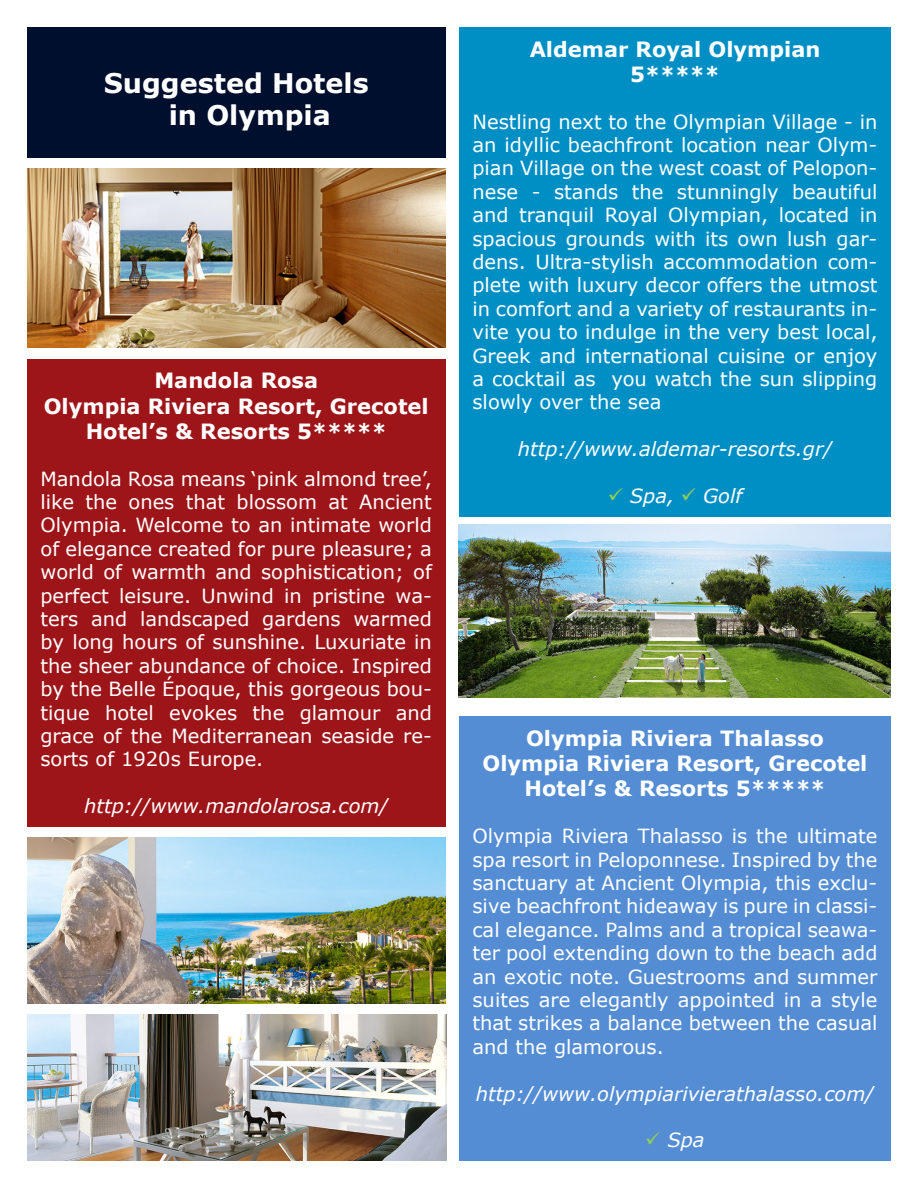
<style>
.page{position:relative;width:918px;height:1188px;background:#fff}
.page>*{position:absolute;margin:0;border:0;box-sizing:border-box;transform-origin:0 0}
.t1{font:700 27px "Verdana";color:#fff}
.t2{font:700 21px/25.2px "Verdana";color:#fff;text-align:center}
.t3{font:19.5px/23.4px "Verdana";color:#fff;text-align:justify}
.t4{font:italic 19.5px "Verdana";color:#fff}
.s1{color:#92d050}
</style>
<div class="page">
<div style="left:27px;top:27px;width:419px;height:130px;background:#000f2d"></div>
<div style="left:27px;top:359px;width:419px;height:468px;background:#9e1519"></div>
<div style="left:459px;top:27px;width:432px;height:489px;background:#008fc5"></div>
<img style="left:27px;top:169px;width:419px;height:179px">
<img style="left:27px;top:838px;width:418px;height:166px">
<img style="left:27px;top:1015px;width:419px;height:146px">
<img style="left:459px;top:525px;width:432px;height:173px">
<div style="left:459px;top:717px;width:432px;height:444px;background:#548dd4"></div>
<p class="t1" style="left:104px;top:65px;width:267px">Suggested Hotels</p>
<p class="t1" style="left:169px;top:98px;width:164px">in Olympia</p>
<p class="t2" style="left:154px;top:368px;width:165px">Mandola Rosa</p>
<p class="t2" style="left:44px;top:394px;width:386px">Olympia Riviera Resort, Grecotel<br>Hotel’s &amp; Resorts 5*****</p>
<p class="t3" style="left:40px;top:467px;width:393px">Mandola Rosa means ‘pink almond tree’, like the ones that blossom at Ancient Olympia. Welcome to an intimate world of elegance created for pure pleasure; a world of warmth and sophistication; of perfect leisure. Unwind in pristine wa&shy;ters and landscaped gardens warmed by long hours of sunshine. Luxuriate in the sheer abundance of choice. Inspired by the Belle Époque, this gorgeous bou&shy;tique hotel evokes the glamour and grace of the Mediterranean seaside re&shy;sorts of 1920s Europe.</p>
<p class="t4" style="left:84px;top:794px;width:306px">http://www.mandolarosa.com/</p>
<p class="t2" style="left:530px;top:36px;width:292px">Aldemar Royal Olympian</p>
<p class="t2" style="left:630px;top:62px;width:91px">5*****</p>
<p class="t3" style="left:472px;top:110px;width:407px">Nestling next to the Olympian Village - in an idyllic beachfront location near Olym&shy;pian Village on the west coast of Pelopon&shy;nese - stands the stunningly beautiful and tranquil Royal Olympian, located in spacious grounds with its own lush gar&shy;dens. Ultra-stylish accommodation com&shy;plete with luxury decor offers the utmost in comfort and a variety of restaurants in&shy;vite you to indulge in the very best local, Greek and international cuisine or enjoy a cocktail as you watch the sun slipping slowly over the sea</p>
<p class="t4" style="left:518px;top:437px;width:316px">http://www.aldemar-resorts.gr/</p>
<p class="t4" style="left:608px;top:483px;width:136px"><span class="s1">✓</span> Spa, <span class="s1">✓</span> Golf</p>
<p class="t2" style="left:526px;top:726px;width:299px">Olympia Riviera Thalasso</p>
<p class="t2" style="left:483px;top:751px;width:386px">Olympia Riviera Resort, Grecotel<br>Hotel’s &amp; Resorts 5*****</p>
<p class="t3" style="left:472px;top:825px;width:407px">Olympia Riviera Thalasso is the ultimate spa resort in Peloponnese. Inspired by the sanctuary at Ancient Olympia, this exclu&shy;sive beachfront hideaway is pure in classi&shy;cal elegance. Palms and a tropical seawa&shy;ter pool extending down to the beach add an exotic note. Guestrooms and summer suites are elegantly appointed in a style that strikes a balance between the casual and the glamorous.</p>
<p class="t4" style="left:476px;top:1081px;width:400px">http://www.olympiarivierathalasso.com/</p>
<p class="t4" style="left:645px;top:1128px;width:61px"><span class="s1">✓</span> Spa</p>
</div>
